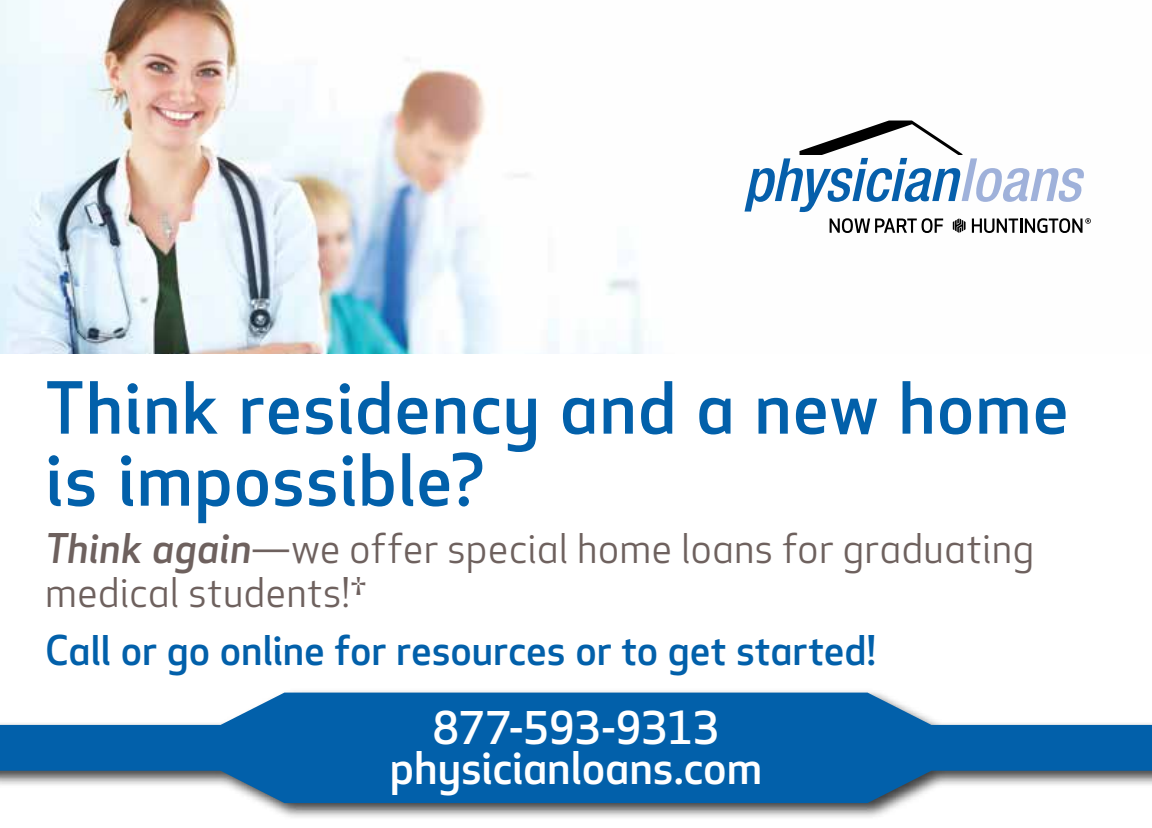
<style>
.page{position:relative;width:1152px;height:828px;background:#fff}
.page>*{position:absolute;margin:0;border:0;box-sizing:border-box;transform-origin:0 0}
.t1{font:500 70px/72px "Huntington Apex";letter-spacing:.01em;color:#0260aa}
.t2{font:500 44px/40px "Huntington Apex";letter-spacing:-.01em;color:#fff;text-align:center}
.t3{font:40px/44px "Huntington Apex";letter-spacing:.005em;color:#6e615e}
.t4{font:500 40px "Huntington Apex";letter-spacing:-.005em;color:#0260aa}
.s1{font-weight:500;font-style:italic}
</style>
<div class="page">
<div style="left:0;top:688px;width:1152px;height:132px;background:#000;opacity:.75"></div>
<svg style="left:0;top:693px;width:1152px;height:110px;fill:#0260aa"></svg>
<img style="left:0;top:0;width:972px;height:354px">
<svg style="left:830px;top:218px;width:113px;height:15px"></svg>
<svg style="left:953px;top:218px;width:13px;height:15px"></svg>
<svg style="left:745px;top:121px;width:339px;height:91px"></svg>
<svg style="left:972px;top:218px;width:119px;height:15px"></svg>
<h1 class="t1" style="left:45px;top:374px;width:1025px">Think residency and a new home is impossible?</h1>
<p class="t3" style="left:45px;top:528px;width:991px"><span class="s1">Think again</span>—we offer special home loans for graduating medical students!†</p>
<p class="t4" style="left:45px;top:628px;width:833px">Call or go online for resources or to get started!</p>
<p class="t2" style="left:390px;top:710px;width:374px">877-593-9313 physicianloans.com</p>
</div>
